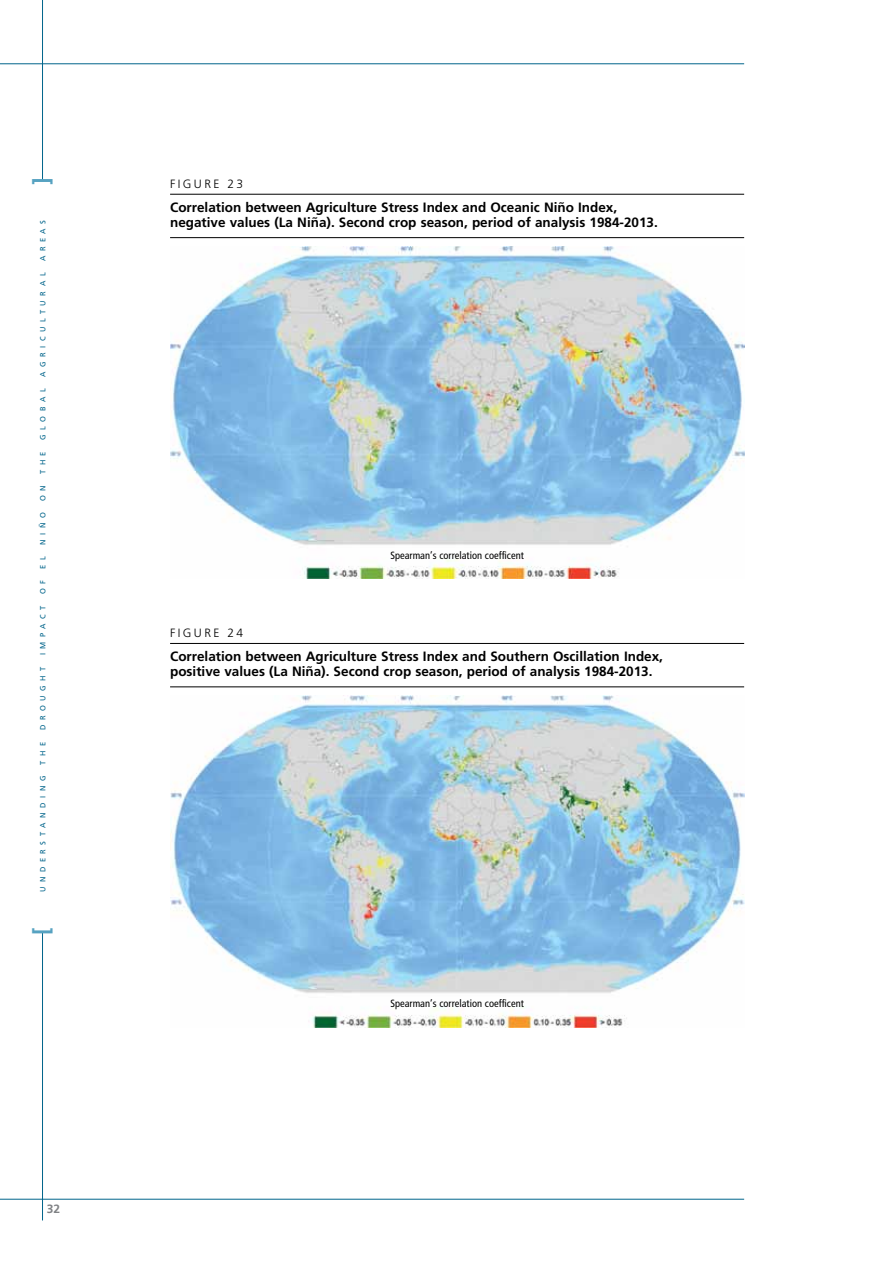
<style>
.page{position:relative;width:893px;height:1263px;background:#fff}
.page>*{position:absolute;margin:0;border:0;box-sizing:border-box;transform-origin:0 0}
.t1{font:700 22.8px "Frutiger LT Std";color:#56a2c1}
.t2{font:700 13.5px/15px "Frutiger LT Std";color:#000}
.t3{font:300 12px "Frutiger LT Std";letter-spacing:.2em;color:#000}
.t4{font:700 12px "Frutiger LT Std";color:#808285}
.t5{font:condensed 10.5px "Frutiger LT Std";color:#000}
.t6{font:7.5px "Frutiger LT Std";letter-spacing:.61em;color:#00648b}
</style>
<div class="page">
<hr style="left:0;top:1199px;width:744px;height:1px;background:#00648b">
<hr style="left:0;top:63px;width:744px;height:1px;background:#00648b">
<hr style="left:42px;top:0;width:1px;height:180px;background:#00648b">
<hr style="left:42px;top:931px;width:1px;height:289px;background:#00648b">
<hr style="left:170px;top:194px;width:574px;height:1px;background:#000">
<hr style="left:170px;top:237px;width:574px;height:1px;background:#000">
<hr style="left:170px;top:643px;width:574px;height:1px;background:#000">
<hr style="left:170px;top:686px;width:574px;height:1px;background:#000">
<img style="left:170px;top:247px;width:574px;height:331px">
<img style="left:170px;top:696px;width:574px;height:331px">
<h1 class="t1" style="left:28px;top:185px;width:9px;rotate:-90deg">]</h1>
<p class="t6" style="left:38px;top:261px;width:43px;rotate:-90deg">Areas</p>
<p class="t6" style="left:38px;top:377px;width:106px;rotate:-90deg">Agricu ltu ral</p>
<p class="t6" style="left:38px;top:440px;width:53px;rotate:-90deg">G lobal</p>
<p class="t6" style="left:38px;top:474px;width:24px;rotate:-90deg">the</p>
<p class="t6" style="left:38px;top:501px;width:17px;rotate:-90deg">o n</p>
<p class="t6" style="left:38px;top:545px;width:34px;rotate:-90deg">N iño</p>
<p class="t6" style="left:38px;top:569px;width:14px;rotate:-90deg">E l</p>
<p class="t6" style="left:38px;top:594px;width:16px;rotate:-90deg">o f</p>
<p class="t6" style="left:38px;top:655px;width:52px;rotate:-90deg">impact</p>
<p class="t6" style="left:38px;top:730px;width:65px;rotate:-90deg">drou ght</p>
<p class="t6" style="left:38px;top:764px;width:24px;rotate:-90deg">the</p>
<p class="t6" style="left:38px;top:892px;width:118px;rotate:-90deg">Understanding</p>
<h1 class="t1" style="left:28px;top:934px;width:9px;rotate:-90deg">[</h1>
<p class="t4" style="left:47px;top:1202px;width:15px">32</p>
<p class="t3" style="left:170px;top:177px;width:75px">FI GUR E 23</p>
<p class="t2" style="left:170px;top:199px;width:489px">Correlation between Agriculture Stress Index and Oceanic Niño Index, negative values (La Niña). Second crop season, period of analysis 1984-2013.</p>
<p class="t5" style="left:390px;top:549px;width:135px">Spearman’s correlation coefficent</p>
<p class="t3" style="left:170px;top:626px;width:75px">FI GUR E 24</p>
<p class="t2" style="left:170px;top:649px;width:494px">Correlation between Agriculture Stress Index and Southern Oscillation Index, positive values (La Niña). Second crop season, period of analysis 1984-2013.</p>
<p class="t5" style="left:390px;top:997px;width:135px">Spearman’s correlation coefficent</p>
</div>
